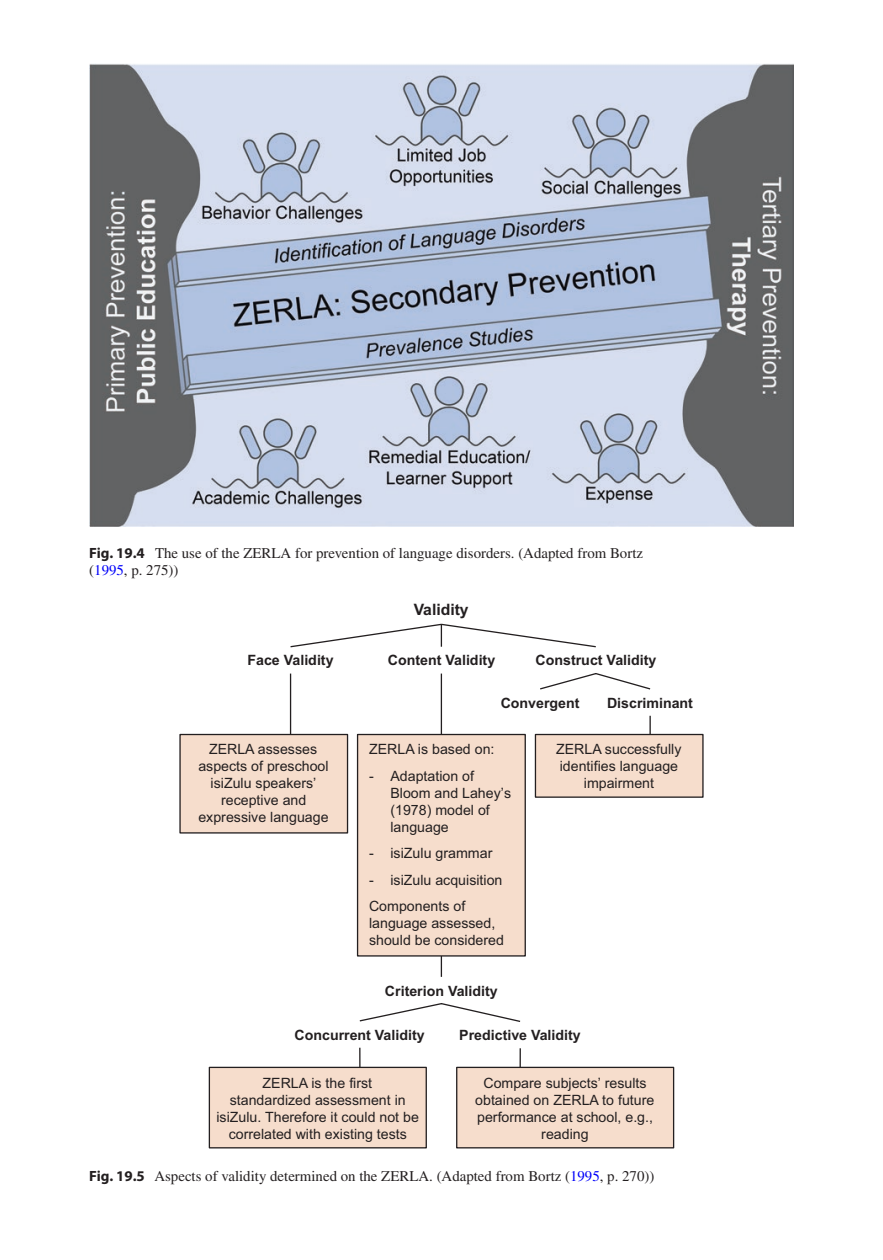
<style>
.page{position:relative;width:883px;height:1260px;background:#fff}
.page>*{position:absolute;margin:0;border:0;box-sizing:border-box;transform-origin:0 0}
.t1{font:15.75px "Arial Bold MT3";color:#231f20}
.t2{font:14.88px/17.5px "Times LT Std";color:#231f20}
.t3{font:14.17px/17px "Arial MT4";color:#231f20;text-align:center}
.t4{font:14.17px "Arial Bold MT3";color:#231f20}
.s1{font-family:"Myriad Pro";font-weight:700}
.s2{color:#0000fa}
.s3{font-family:"Arial 2"}
</style>
<div class="page">
<svg style="left:289px;top:623px;width:363px;height:444px"></svg>
<div style="left:180px;top:735px;width:168px;height:98px;background:#f6ddcc"></div>
<div style="left:179px;top:734px;width:169px;height:100px;border:1px solid #231f20"></div>
<div style="left:535px;top:735px;width:168px;height:62px;background:#f6ddcc"></div>
<div style="left:535px;top:734px;width:169px;height:64px;border:1px solid #231f20"></div>
<div style="left:357px;top:734px;width:169px;height:223px;background:#f6ddcc;border:1px solid #231f20"></div>
<div style="left:209px;top:1067px;width:217px;height:81px;background:#f6ddcc"></div>
<div style="left:209px;top:1067px;width:218px;height:81px;border:1px solid #231f20"></div>
<div style="left:457px;top:1067px;width:217px;height:81px;background:#f6ddcc"></div>
<div style="left:456px;top:1067px;width:218px;height:81px;border:1px solid #231f20"></div>
<img style="left:90px;top:63px;width:703px;height:463px">
<p class="t2" style="left:89px;top:544px;width:555px"><span class="s1">Fig. 19.4</span> The use of the ZERLA for prevention of language disorders. (Adapted from Bortz (<span class="s2">1995</span>, p. 275))</p>
<p class="t1" style="left:414px;top:598px;width:56px">Validity</p>
<p class="t4" style="left:247px;top:650px;width:88px">Face Validity</p>
<p class="t4" style="left:388px;top:650px;width:109px">Content Validity</p>
<p class="t4" style="left:535px;top:650px;width:122px">Construct Validity</p>
<p class="t4" style="left:501px;top:693px;width:80px">Convergent</p>
<p class="t4" style="left:607px;top:693px;width:87px">Discriminant</p>
<p class="t3" style="left:198px;top:741px;width:132px">ZERLA assesses aspects of preschool <span class="s3">isiZulu speakers’ </span>receptive and expressive language</p>
<p class="t3" style="left:556px;top:741px;width:127px">ZERLA successfully identifies language impairment</p>
<p class="t3" style="left:369px;top:741px;width:127px">ZERLA is based on:</p>
<p class="t3" style="left:390px;top:767px;width:122px;text-align:left;text-indent:-21px">- Adaptation of<br>Bloom and <span class="s3">Lahey’s </span>(1978) model of language</p>
<p class="t3" style="left:369px;top:845px;width:125px">- isiZulu grammar</p>
<p class="t3" style="left:369px;top:867px;width:135px;line-height:26.4px;text-align:left">- isiZulu acquisition<br>Components of</p>
<p class="t3" style="left:369px;top:915px;width:136px;text-align:left">language assessed, should be considered</p>
<p class="t4" style="left:385px;top:981px;width:114px">Criterion Validity</p>
<p class="t4" style="left:295px;top:1025px;width:132px">Concurrent Validity</p>
<p class="t4" style="left:459px;top:1025px;width:123px">Predictive Validity</p>
<p class="t3" style="left:216px;top:1074px;width:204px">ZERLA is the first<br>standardized assessment in isiZulu. Therefore it could not be correlated with existing tests</p>
<p class="t3" style="left:475px;top:1074px;width:181px"><span class="s3">Compare subjects’ results </span>obtained on ZERLA to future performance at school, e.g., reading</p>
<p class="t2" style="left:89px;top:1167px;width:567px"><span class="s1">Fig. 19.5</span> Aspects of validity determined on the ZERLA. (Adapted from Bortz (<span class="s2">1995</span>, p. 270))</p>
</div>
